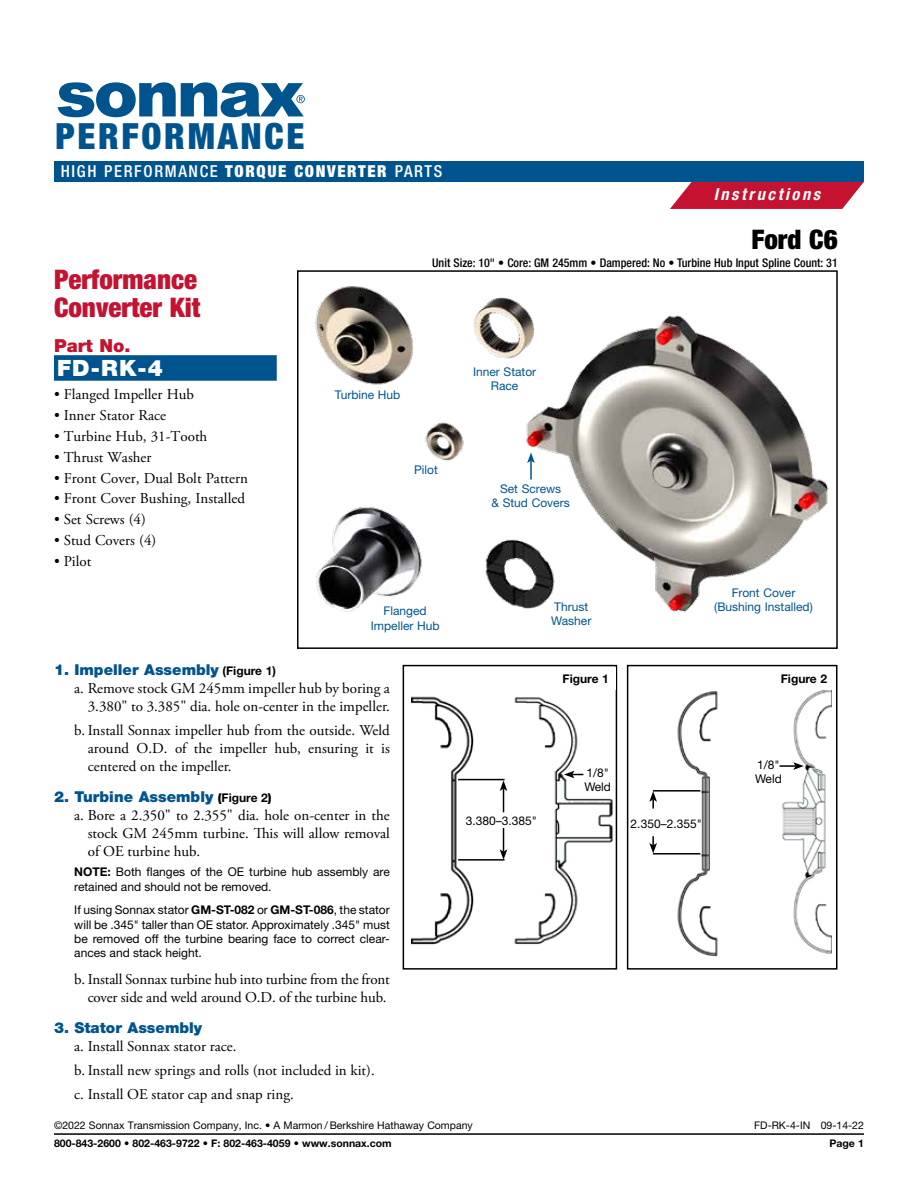
<style>
.page{position:relative;width:918px;height:1188px;background:#fff}
.page>*{position:absolute;margin:0;border:0;box-sizing:border-box;transform-origin:0 0}
.t1{font:900 condensed 36.15px "Helvetica Neue LT Std";letter-spacing:.075em;color:#00548e}
.t2{font:900 condensed 27px/27.8px "Helvetica Neue LT Std";color:#c41230}
.t3{font:900 condensed 27px "Helvetica Neue LT Std";color:#000}
.t4{font:900 22.5px "Helvetica Neue LT Std";color:#fff}
.t5{font:900 18px "Helvetica Neue LT Std";color:#c41230}
.t6{font:500 condensed 16.5px "Helvetica Neue LT Std";letter-spacing:.1em;color:#fff}
.t7{font:italic 700 condensed 16.5px "Helvetica Neue LT Std";letter-spacing:.155em;color:#fff}
.t8{font:15px/18px "Adobe Garamond Pro";color:#000;text-align:right}
.t9{font:900 15px "Helvetica Neue LT Std";color:#00548e}
.t10{font:12px/14.4px "Helvetica Neue LT Std";color:#000}
.t11{font:12px/14.4px "Helvetica Neue LT Std";color:#00548e;text-align:center}
.t12{font:500 condensed 12px "Helvetica Neue LT Std";color:#000}
.t13{font:700 12px "Helvetica Neue LT Std";color:#000}
.t14{font:10.5px "Helvetica Neue LT Std";color:#000}
.t15{font:700 10.5px "Helvetica Neue LT Std";color:#000}
.s1{font-weight:900}
.s2{font-weight:700;font-size:12px;color:#000}
.s3{font-size:12px;color:#000}
.s4{font-weight:700}
</style>
<div class="page">
<img style="left:677px;top:690px;width:155px;height:267px">
<div style="left:627px;top:665px;width:210px;height:305px;border:2px solid #000"></div>
<div style="left:774px;top:667px;width:60px;height:22px;background:#fff"></div>
<svg style="left:780px;top:762px;width:24px;height:8px"></svg>
<hr style="left:653px;top:790px;width:47px;height:2px;background:#000">
<hr style="left:653px;top:853px;width:47px;height:2px;background:#000">
<svg style="left:649px;top:791px;width:8px;height:18px"></svg>
<svg style="left:649px;top:836px;width:8px;height:17px"></svg>
<img style="left:412px;top:696px;width:201px;height:249px">
<div style="left:403px;top:665px;width:214px;height:305px;border:2px solid #000"></div>
<div style="left:556px;top:667px;width:60px;height:22px;background:#fff"></div>
<svg style="left:564px;top:771px;width:19px;height:7px"></svg>
<hr style="left:458px;top:779px;width:47px;height:1px;background:#000">
<hr style="left:458px;top:859px;width:47px;height:2px;background:#000">
<svg style="left:500px;top:780px;width:7px;height:32px"></svg>
<svg style="left:500px;top:828px;width:7px;height:32px"></svg>
<div style="left:54px;top:355px;width:223px;height:26px;background:#00548e"></div>
<img style="left:315px;top:286px;width:514px;height:327px">
<div style="left:297px;top:270px;width:541px;height:379px;border:2px solid #000"></div>
<svg style="left:527px;top:453px;width:8px;height:27px"></svg>
<hr style="left:54px;top:1133px;width:810px;height:2px;background:#000">
<svg style="left:670px;top:182px;width:194px;height:27px;background:#ca2c47"></svg>
<div style="left:54px;top:161px;width:810px;height:21px;background:#00548e"></div>
<svg style="left:58px;top:82px;width:247px;height:35px"></svg>
<h1 class="t1" style="left:56px;top:114px;width:250px">PERFORMANCE</h1>
<p class="t6" style="left:61px;top:162px;width:383px">HIGH PERFORMANCE <span class="s1">TORQUE CONVERTER</span> PARTS</p>
<p class="t7" style="left:714px;top:185px;width:108px">Instructions</p>
<h2 class="t2" style="left:54px;top:265px;width:148px">Performance<br>Converter Kit</h2>
<p class="t5" style="left:54px;top:335px;width:78px">Part No.</p>
<h3 class="t4" style="left:57px;top:355px;width:107px">FD-RK-4</h3>
<p class="t8" style="left:54px;top:386px;width:141px">• Flanged Impeller Hub</p>
<p class="t8" style="left:54px;top:407px;width:114px">• Inner Stator Race</p>
<p class="t8" style="left:54px;top:428px;width:155px">• Turbine Hub, 31-Tooth</p>
<p class="t8" style="left:54px;top:449px;width:99px">• Thrust Washer</p>
<p class="t8" style="left:54px;top:469px;width:196px">• Front Cover, Dual Bolt Pattern</p>
<p class="t8" style="left:54px;top:490px;width:192px">• Front Cover Bushing, Installed</p>
<p class="t8" style="left:54px;top:511px;width:93px">• Set Screws (4)</p>
<p class="t8" style="left:54px;top:532px;width:104px">• Stud Covers (4)</p>
<p class="t8" style="left:54px;top:553px;width:39px">• Pilot</p>
<h2 class="t3" style="left:751px;top:223px;width:88px">Ford C6</h2>
<p class="t12" style="left:432px;top:255px;width:407px">Unit Size: 10" • Core: GM 245mm • Dampered: No • Turbine Hub Input Spline Count: 31</p>
<p class="t11" style="left:335px;top:388px;width:67px">Turbine Hub</p>
<p class="t11" style="left:414px;top:462px;width:25px">Pilot</p>
<p class="t11" style="left:473px;top:364px;width:65px">Inner Stator<br>Race</p>
<p class="t11" style="left:492px;top:481px;width:80px">Set Screws<br>&amp; Stud Covers</p>
<p class="t11" style="left:371px;top:604px;width:70px">Flanged<br>Impeller Hub</p>
<p class="t11" style="left:551px;top:599px;width:42px;text-align:left">Thrust<br>Washer</p>
<p class="t11" style="left:714px;top:585px;width:100px">Front Cover (Bushing Installed)</p>
<p class="t9" style="left:54px;top:661px;width:224px">1. Impeller Assembly <span class="s2">(Figure 1)</span></p>
<p class="t8" style="left:74px;top:680px;width:317px">a. Remove stock GM 245mm impeller hub by boring a<br>3.380" to 3.385" dia. hole on-center in the impeller.</p>
<p class="t8" style="left:88px;top:722px;width:304px;text-align:justify;text-indent:-14px">b. Install Sonnax impeller hub from the outside. Weld around O.D. of the impeller hub, ensuring it is centered on the impeller.</p>
<p class="t9" style="left:54px;top:788px;width:219px">2. Turbine Assembly <span class="s3">(</span><span class="s2">Figure 2</span><span class="s3">)</span></p>
<p class="t8" style="left:88px;top:807px;width:304px;text-align:justify;text-indent:-14px">a. Bore a 2.350" to 2.355" dia. hole on-center in the stock GM 245mm turbine. This will allow removal of OE turbine hub.</p>
<p class="t10" style="left:74px;top:865px;width:317px"><span class="s4">NOTE:</span> Both flanges of the OE turbine hub assembly are retained and should not be removed.</p>
<p class="t10" style="left:74px;top:903px;width:317px;text-align:justify">If using Sonnax stator <span class="s4">GM-ST-082</span> or <span class="s4">GM-ST-086</span>, the stator will be .345" taller than OE stator. Approximately .345" must be removed off the turbine bearing face to correct clear&shy;ances and stack height.</p>
<p class="t8" style="left:74px;top:971px;width:317px">b. Install Sonnax turbine hub into turbine from the front cover side and weld around O.D. of the turbine hub.</p>
<p class="t9" style="left:54px;top:1019px;width:150px">3. Stator Assembly</p>
<p class="t8" style="left:74px;top:1035px;width:302px;line-height:24px;text-align:left">a. Install Sonnax stator race.<br>b. Install new springs and rolls (not included in kit). c. Install OE stator cap and snap ring.</p>
<p class="t13" style="left:563px;top:671px;width:48px">Figure 1</p>
<p class="t10" style="left:466px;top:813px;width:73px">3.380–3.385"</p>
<p class="t10" style="left:584px;top:765px;width:28px">1/8"<br>Weld</p>
<p class="t10" style="left:631px;top:816px;width:73px">2.350–2.355"</p>
<p class="t13" style="left:781px;top:671px;width:48px">Figure 2</p>
<p class="t10" style="left:755px;top:757px;width:28px">1/8"<br>Weld</p>
<p class="t14" style="left:54px;top:1119px;width:420px">©2022 Sonnax Transmission Company, Inc. • A Marmon / Berkshire Hathaway Company</p>
<p class="t14" style="left:754px;top:1119px;width:111px">FD-RK-4-IN 09-14-22</p>
<p class="t15" style="left:54px;top:1137px;width:339px">800-843-2600 • 802-463-9722 • F: 802-463-4059 • www.sonnax.com</p>
<p class="t15" style="left:829px;top:1137px;width:36px">Page 1</p>
</div>
